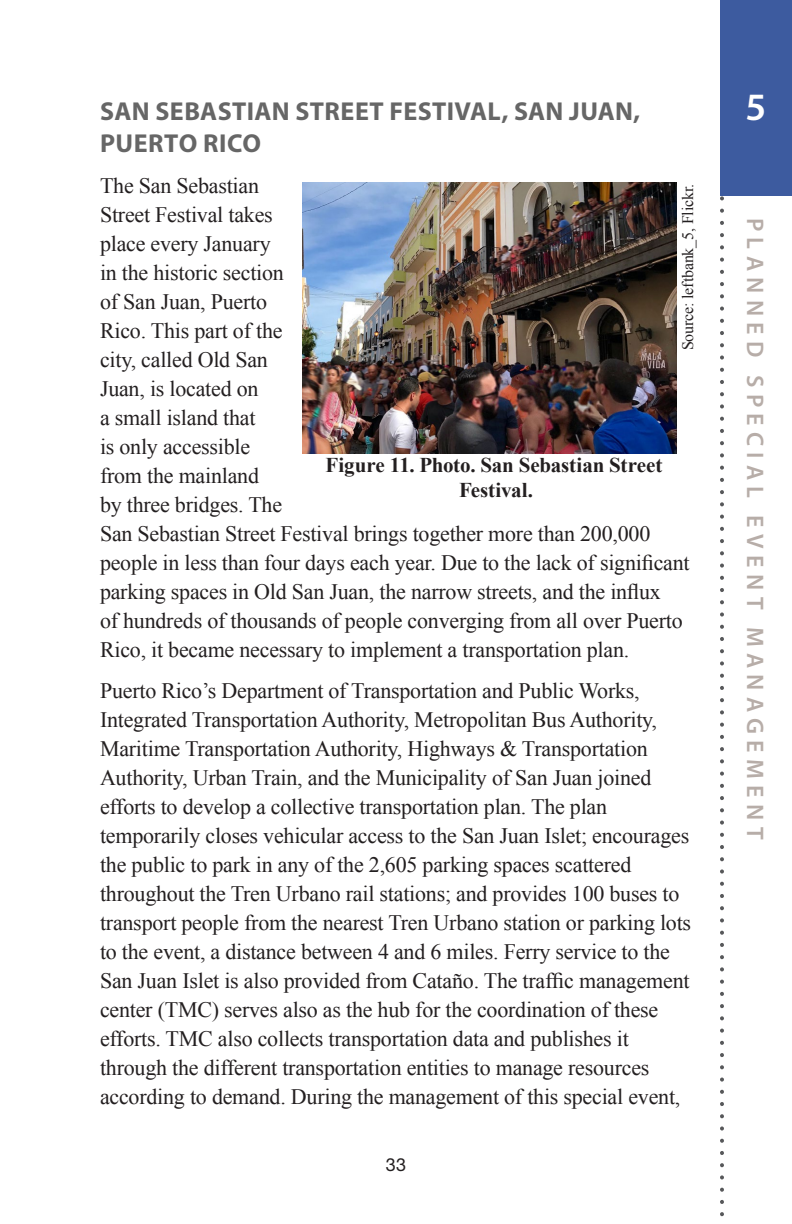
<style>
.page{position:relative;width:792px;height:1224px;background:#fff}
.page>*{position:absolute;margin:0;border:0;box-sizing:border-box;transform-origin:0 0}
.t1{font:600 38.8px "Myriad Pro";color:#fff}
.Heading_2{font:700 26px/32px "Myriad Pro";letter-spacing:.015em;color:#666}
.t2{font:600 24px "Myriad Pro";letter-spacing:.265em;color:#b7ada8}
.t3{font:22px/29px "Times New Roman";letter-spacing:-.01em;color:#231f20}
.Figure_caption{font:700 21px/25.2px "Times New Roman";letter-spacing:-.005em;color:#231f20;text-align:center}
.t4{font:18px "Helvetica Neue LT Std";color:#231f20}
.t5{font:16px "Times New Roman";letter-spacing:-.01em;color:#231f20}
</style>
<div class="page">
<img style="left:302px;top:182px;width:374px;height:272px">
<svg style="left:720px;top:196px;width:4px;height:1021px"></svg>
<div style="left:720px;top:0;width:72px;height:196px;background:#3d5b9f"></div>
<p class="Heading_2" style="left:100px;top:94px;width:542px">SAN SEBASTIAN STREET FESTIVAL, SAN JUAN,<br>PUERTO RICO</p>
<p class="t3" style="left:100px;top:170px;width:591px">The San Sebastian<br>Street Festival takes<br>place every January<br>in the historic section<br>of San Juan, Puerto<br>Rico. This part of the<br>city, called Old San<br>Juan, is located on<br>a small island that<br>is only accessible<br>from the mainland<br>by three bridges. The<br>San Sebastian Street Festival brings together more than 200,000 people in less than four days each year. Due to the lack of significant parking spaces in Old San Juan, the narrow streets, and the influx<br>of hundreds of thousands of people converging from all over Puerto Rico, it became necessary to implement a transportation plan.</p>
<p class="t3" style="left:100px;top:675px;width:593px">Puerto Rico’s Department of Transportation and Public Works, Integrated Transportation Authority, Metropolitan Bus Authority, Maritime Transportation Authority, Highways &amp; Transportation Authority, Urban Train, and the Municipality of San Juan joined efforts to develop a collective transportation plan. The plan temporarily closes vehicular access to the San Juan Islet; encourages the public to park in any of the 2,605 parking spaces scattered throughout the Tren Urbano rail stations; and provides 100 buses to transport people from the nearest Tren Urbano station or parking lots to the event, a distance between 4 and 6 miles. Ferry service to the San Juan Islet is also provided from Cataño. The traffic management center (TMC) serves also as the hub for the coordination of these efforts. TMC also collects transportation data and publishes it through the different transportation entities to manage resources according to demand. During the management of this special event,</p>
<p class="t5" style="left:677px;top:350px;width:168px;rotate:-90deg">Source: leftbank_5, Flickr.</p>
<p class="Figure_caption" style="left:326px;top:452px;width:338px">Figure 11. Photo. San Sebastian Street<br>Festival.</p>
<p class="t4" style="left:386px;top:1154px;width:22px">33</p>
<h1 class="t1" style="left:746px;top:82px;width:22px">5</h1>
<p class="t2" style="left:770px;top:218px;width:623px;rotate:90deg">PLANNED SPECIAL EVENT MANAGEMENT</p>
</div>
